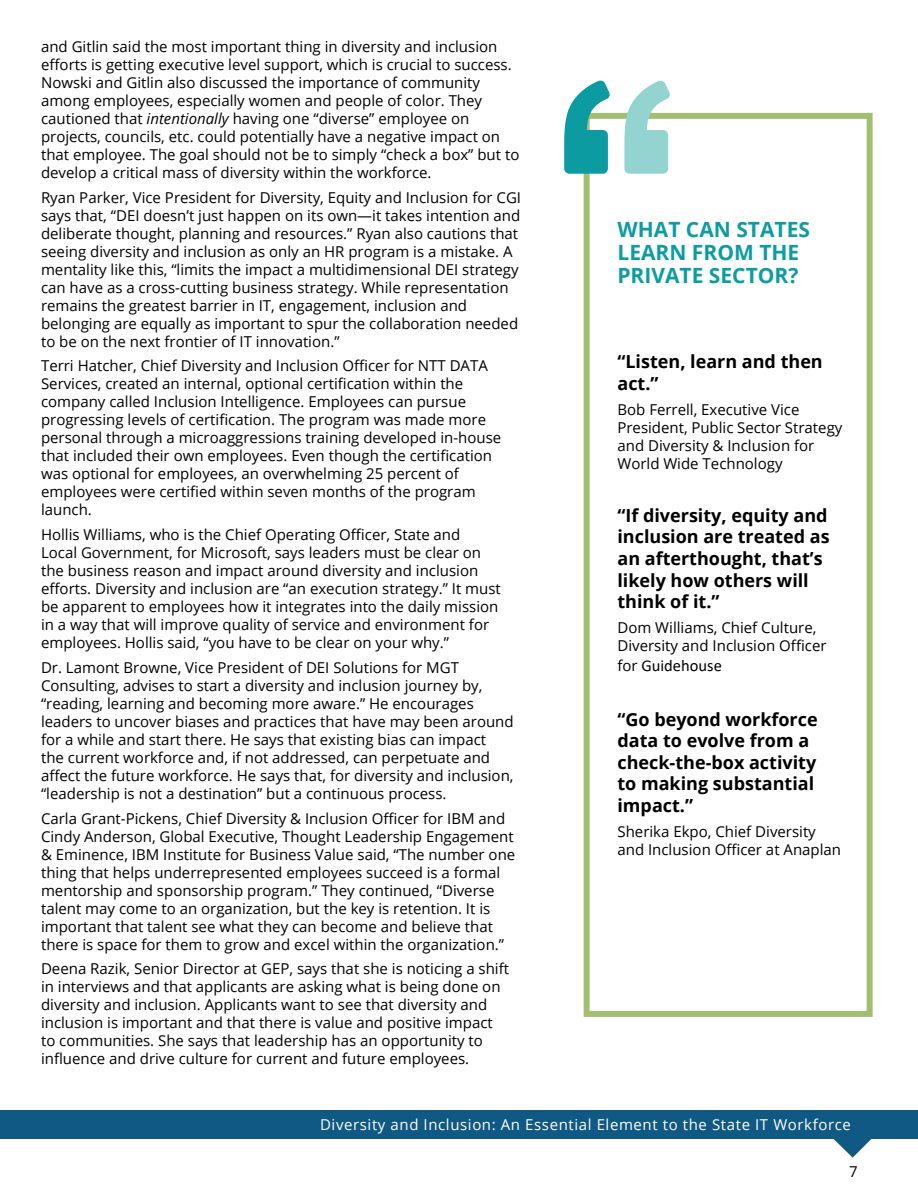
<style>
.page{position:relative;width:918px;height:1188px;background:#fff}
.page>*{position:absolute;margin:0;border:0;box-sizing:border-box;transform-origin:0 0}
.t1{font:700 21px/23.1px "Open Sans";color:#0c9ca2}
.t2{font:700 18px/21.6px "Open Sans";color:#000}
.t3{font:16.5px "Calibri";color:#000}
.t4{font:15px/18px "Open Sans";color:#000}
.t5{font:15px "Open Sans";letter-spacing:.04em;color:#fff}
.s1{font-style:italic}
.s2{font-family:"Open Sans";font-size:15px}
</style>
<div class="page">
<div style="left:584px;top:113px;width:289px;height:904px;border:6px solid #a2be70"></div>
<svg style="left:564px;top:80px;width:46px;height:94px"></svg>
<svg style="left:624px;top:80px;width:47px;height:94px"></svg>
<svg style="left:815px;top:1138px;width:76px;height:20px"></svg>
<div style="left:0;top:1110px;width:918px;height:28px;background:#105984"></div>
<p class="t4" style="left:41px;top:37px;width:480px">and Gitlin said the most important thing in diversity and inclusion efforts is getting executive level support, which is crucial to success.<br>Nowski and Gitlin also discussed the importance of community among employees, especially women and people of color. They cautioned that <span class="s1">intentionally</span> having one “diverse” employee on projects, councils, etc. could potentially have a negative impact on that employee. The goal should not be to simply “check a box” but to develop a critical mass of diversity within the workforce.</p>
<p class="t4" style="left:41px;top:188px;width:482px">Ryan Parker, Vice President for Diversity, Equity and Inclusion for CGI says that, “DEI doesn’t just happen on its own—it takes intention and deliberate thought, planning and resources.” Ryan also cautions that seeing diversity and inclusion as only an HR program is a mistake. A mentality like this, “limits the impact a multidimensional DEI strategy can have as a cross-cutting business strategy. While representation remains the greatest barrier in IT, engagement, inclusion and belonging are equally as important to spur the collaboration needed to be on the next frontier of IT innovation.”</p>
<p class="t4" style="left:41px;top:357px;width:462px">Terri Hatcher, Chief Diversity and Inclusion Officer for NTT DATA Services, created an internal, optional certification within the company called Inclusion Intelligence. Employees can pursue progressing levels of certification. The program was made more personal through a microaggressions training developed in-house that included their own employees. Even though the certification was optional for employees, an overwhelming 25 percent of employees were certified within seven months of the program launch.</p>
<p class="t4" style="left:41px;top:525px;width:461px">Hollis Williams, who is the Chief Operating Officer, State and<br>Local Government, for Microsoft, says leaders must be clear on the business reason and impact around diversity and inclusion efforts. Diversity and inclusion are “an execution strategy.” It must be apparent to employees how it integrates into the daily mission in a way that will improve quality of service and environment for employees. Hollis said, “you have to be clear on your why.”</p>
<p class="t4" style="left:41px;top:658px;width:474px">Dr. Lamont Browne, Vice President of DEI Solutions for MGT Consulting, advises to start a diversity and inclusion journey by, “reading, learning and becoming more aware.” He encourages leaders to uncover biases and practices that have may been around for a while and start there. He says that existing bias can impact<br>the current workforce and, if not addressed, can perpetuate and affect the future workforce. He says that, for diversity and inclusion, “leadership is not a destination” but a continuous process.</p>
<p class="t4" style="left:41px;top:809px;width:476px">Carla Grant-Pickens, Chief Diversity &amp; Inclusion Officer for IBM and Cindy Anderson, Global Executive, Thought Leadership Engagement &amp; Eminence, IBM Institute for Business Value said, “The number one thing that helps underrepresented employees succeed is a formal mentorship and sponsorship program.” They continued, “Diverse talent may come to an organization, but the key is retention. It is important that talent see what they can become and believe that there is space for them to grow and excel within the organization.”</p>
<p class="t4" style="left:41px;top:960px;width:470px">Deena Razik, Senior Director at GEP, says that she is noticing a shift in interviews and that applicants are asking what is being done on diversity and inclusion. Applicants want to see that diversity and inclusion is important and that there is value and positive impact to communities. She says that leadership has an opportunity to influence and drive culture for current and future employees.</p>
<p class="t1" style="left:617px;top:218px;width:194px">WHAT CAN STATES<br>LEARN FROM THE<br>PRIVATE SECTOR?</p>
<p class="t2" style="left:617px;top:351px;width:207px">“Listen, learn and then act.”</p>
<p class="t4" style="left:617px;top:400px;width:226px">Bob Ferrell, Executive Vice<br>President, Public Sector Strategy and Diversity &amp; Inclusion for<br>World Wide Technology</p>
<p class="t2" style="left:617px;top:504px;width:214px">“If diversity, equity and inclusion are treated as an afterthought, that’s likely how others will think of it.”</p>
<p class="t4" style="left:617px;top:618px;width:211px">Dom Williams, Chief Culture,<br>Diversity and Inclusion Officer</p>
<p class="t3" style="left:617px;top:654px;width:106px"><span class="s2">for</span> Guidehouse</p>
<p class="t2" style="left:617px;top:708px;width:202px">“Go beyond workforce data to evolve from a check-the-box activity to making substantial impact.”</p>
<p class="t4" style="left:617px;top:822px;width:225px">Sherika Ekpo, Chief Diversity and Inclusion Officer at Anaplan</p>
<p class="t5" style="left:320px;top:1114px;width:532px">Diversity and Inclusion: An Essential Element to the State IT Workforce</p>
<p class="t4" style="left:849px;top:1162px;width:10px">7</p>
</div>
